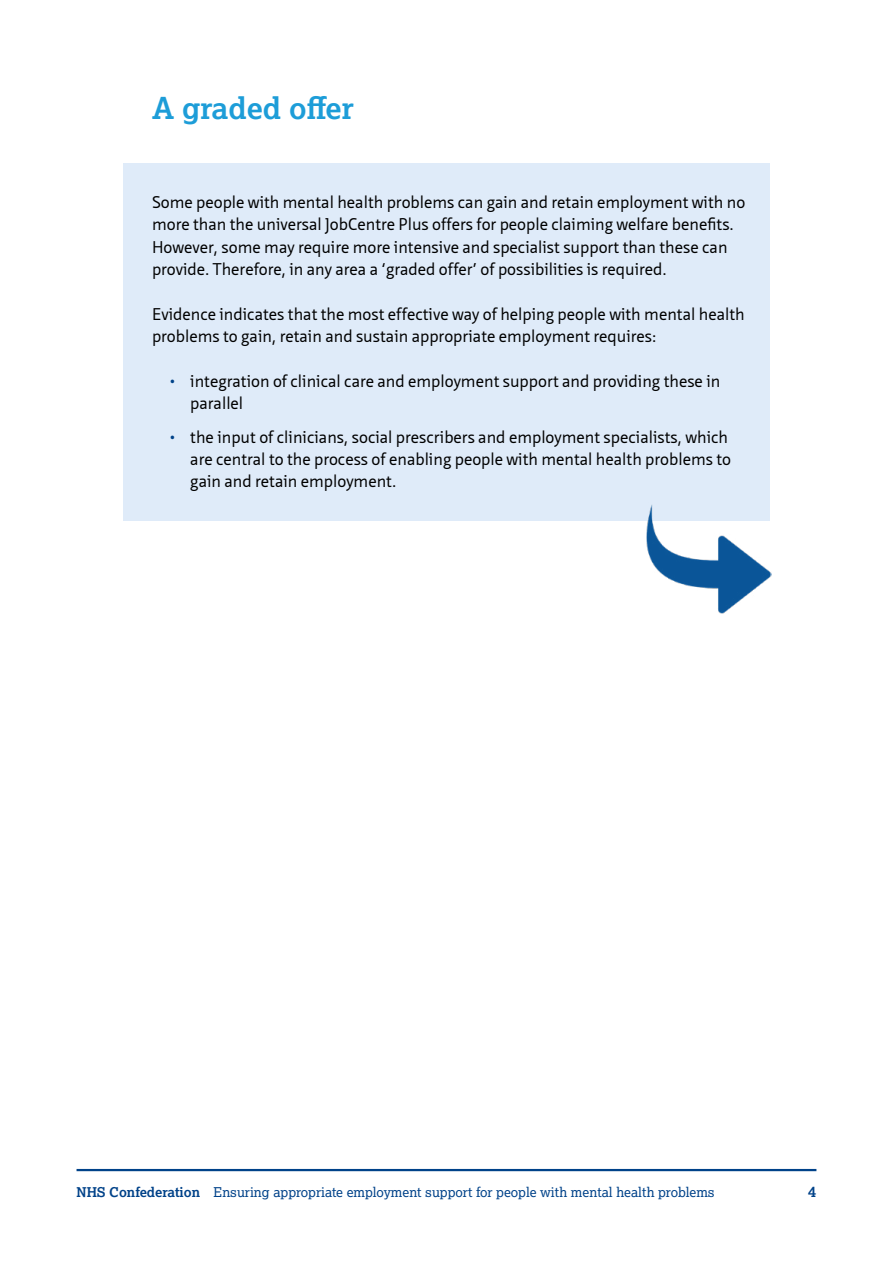
<style>
.page{position:relative;width:893px;height:1263px;background:#fff}
.page>*{position:absolute;margin:0;border:0;box-sizing:border-box;transform-origin:0 0}
.t1{font:700 30px "Lexia";color:#1d9dd8}
.t2{font:16.5px/22.4px "Neue Sans";color:#000}
.t3{font:700 15px "Lexia";color:#004289}
.t4{font:13.5px "Lexia";color:#004289}
.s1{color:#004289}
.s2{font-weight:700}
</style>
<div class="page">
<hr style="left:77px;top:1169px;width:739px;height:2px;background:#004289">
<div style="left:123px;top:163px;width:647px;height:358px;background:#dfebf9"></div>
<img style="left:647px;top:505px;width:124px;height:109px">
<h1 class="t1" style="left:152px;top:89px;width:203px">A graded offer</h1>
<p class="t2" style="left:152px;top:191px;width:595px">Some people with mental health problems can gain and retain employment with no more than the universal JobCentre Plus offers for people claiming welfare benefits.<br>However, some may require more intensive and specialist support than these can provide. Therefore, in any area a ‘graded offer’ of possibilities is required.</p>
<p class="t2" style="left:152px;top:303px;width:594px">Evidence indicates that the most effective way of helping people with mental health problems to gain, retain and sustain appropriate employment requires:</p>
<p class="t2" style="left:190px;top:370px;width:532px;text-indent:-21px"><span class="s1">•</span> integration of clinical care and employment support and providing these in parallel</p>
<p class="t2" style="left:190px;top:426px;width:542px;text-indent:-21px"><span class="s1">•</span> the input of clinicians, social prescribers and employment specialists, which are central to the process of enabling people with mental health problems to gain and retain employment.</p>
<p class="t4" style="left:77px;top:1183px;width:640px"><span class="s2">NHS Confederation</span> Ensuring appropriate employment support for people with mental health problems</p>
<p class="t3" style="left:808px;top:1182px;width:10px">4</p>
</div>
